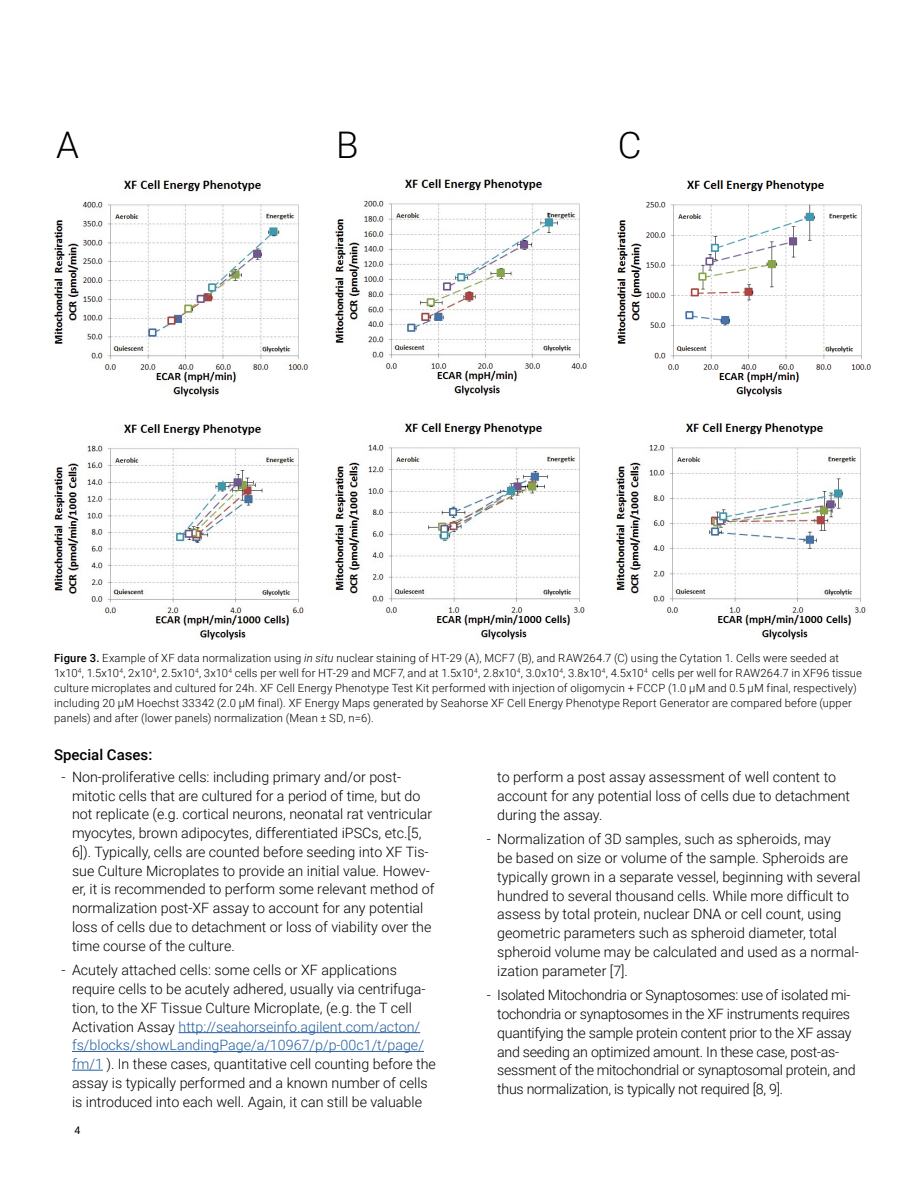
<style>
.page{position:relative;width:918px;height:1188px;background:#fff}
.page>*{position:absolute;margin:0;border:0;box-sizing:border-box;transform-origin:0 0}
.t1{font:300 36.6px "Roboto";color:#010101}
.t2{font:500 15px "Roboto";color:#000}
.t3{font:300 14.25px/18.8px "Roboto";color:#000}
.t4{font:300 14.25px/18.8px "Roboto";letter-spacing:-.02em;color:#000}
.t5{font:300 11.25px/15px "Roboto";letter-spacing:.015em;color:#000}
.t6{font:10.5px "Roboto";color:#000}
.s1{font-weight:500}
.s2{font-style:italic}
.s3{color:#215e9e}
</style>
<div class="page">
<img style="left:53px;top:179px;width:818px;height:218px">
<img style="left:53px;top:423px;width:813px;height:217px">
<hr style="left:179px;top:1032px;width:241px;height:1px;background:#215e9e">
<hr style="left:72px;top:1051px;width:352px;height:1px;background:#215e9e">
<hr style="left:72px;top:1070px;width:31px;height:1px;background:#215e9e">
<h1 class="t1" style="left:56px;top:119px;width:24px">A</h1>
<h1 class="t1" style="left:336px;top:119px;width:24px">B</h1>
<h1 class="t1" style="left:618px;top:119px;width:25px">C</h1>
<p class="t5" style="left:54px;top:650px;width:809px"><span class="s1">Figure 3.</span> Example of XF data normalization using <span class="s2">in situ</span> nuclear staining of HT-29 (A), MCF7 (B), and RAW264.7 (C) using the Cytation 1. Cells were seeded at 1x10<sup>4</sup>, 1.5x10<sup>4</sup>, 2x10<sup>4</sup>, 2.5x10<sup>4</sup>, 3x10<sup>4</sup> cells per well for HT-29 and MCF7, and at 1.5x10<sup>4</sup>, 2.8x10<sup>4</sup>, 3.0x10<sup>4</sup>, 3.8x10<sup>4</sup>, 4.5x10<sup>4</sup> cells per well for RAW264.7 in XF96 tissue culture microplates and cultured for 24h. XF Cell Energy Phenotype Test Kit performed with injection of oligomycin + FCCP (1.0 µM and 0.5 µM final, respectively) including 20 µM Hoechst 33342 (2.0 µM final). XF Energy Maps generated by Seahorse XF Cell Energy Phenotype Report Generator are compared before (upper panels) and after (lower panels) normalization (Mean ± SD, n=6).</p>
<p class="t2" style="left:54px;top:745px;width:100px">Special Cases:</p>
<p class="t3" style="left:72px;top:767px;width:364px;text-indent:-11px">- Non-proliferative cells: including primary and/or post&shy;mitotic cells that are cultured for a period of time, but do not replicate (e.g. cortical neurons, neonatal rat ventricular myocytes, brown adipocytes, differentiated iPSCs, etc.[5, 6]). Typically, cells are counted before seeding into XF Tis&shy;sue Culture Microplates to provide an initial value. Howev&shy;er, it is recommended to perform some relevant method of normalization post-XF assay to account for any potential loss of cells due to detachment or loss of viability over the time course of the culture.</p>
<p class="t3" style="left:72px;top:960px;width:366px;text-indent:-11px">- Acutely attached cells: some cells or XF applications require cells to be acutely adhered, usually via centrifuga&shy;tion, to the XF Tissue Culture Microplate, (e.g. the T cell Activation Assay <span class="s3">http://seahorseinfo.agilent.com/acton/ fs/blocks/showLandingPage/a/10967/p/p-00c1/t/page/ fm/1</span> ). In these cases, quantitative cell counting before the assay is typically performed and a known number of cells is introduced into each well. Again, it can still be valuable</p>
<p class="t3" style="left:497px;top:767px;width:354px">to perform a post assay assessment of well content to account for any potential loss of cells due to detachment during the assay.</p>
<p class="t3" style="left:497px;top:829px;width:365px;text-indent:-11px">- Normalization of 3D samples, such as spheroids, may<br>be based on size or volume of the sample. Spheroids are typically grown in a separate vessel, beginning with several hundred to several thousand cells. While more difficult to assess by total protein, nuclear DNA or cell count, using geometric parameters such as spheroid diameter, total spheroid volume may be calculated and used as a normal&shy;ization parameter [7].</p>
<p class="t4" style="left:497px;top:985px;width:360px;text-indent:-11px">- Isolated Mitochondria or Synaptosomes: use of isolated mi&shy;tochondria or synaptosomes in the XF instruments requires quantifying the sample protein content prior to the XF assay and seeding an optimized amount. In these case, post-as&shy;sessment of the mitochondrial or synaptosomal protein, and thus normalization, is typically not required [8, 9].</p>
<p class="t6" style="left:75px;top:1123px;width:7px">4</p>
</div>
